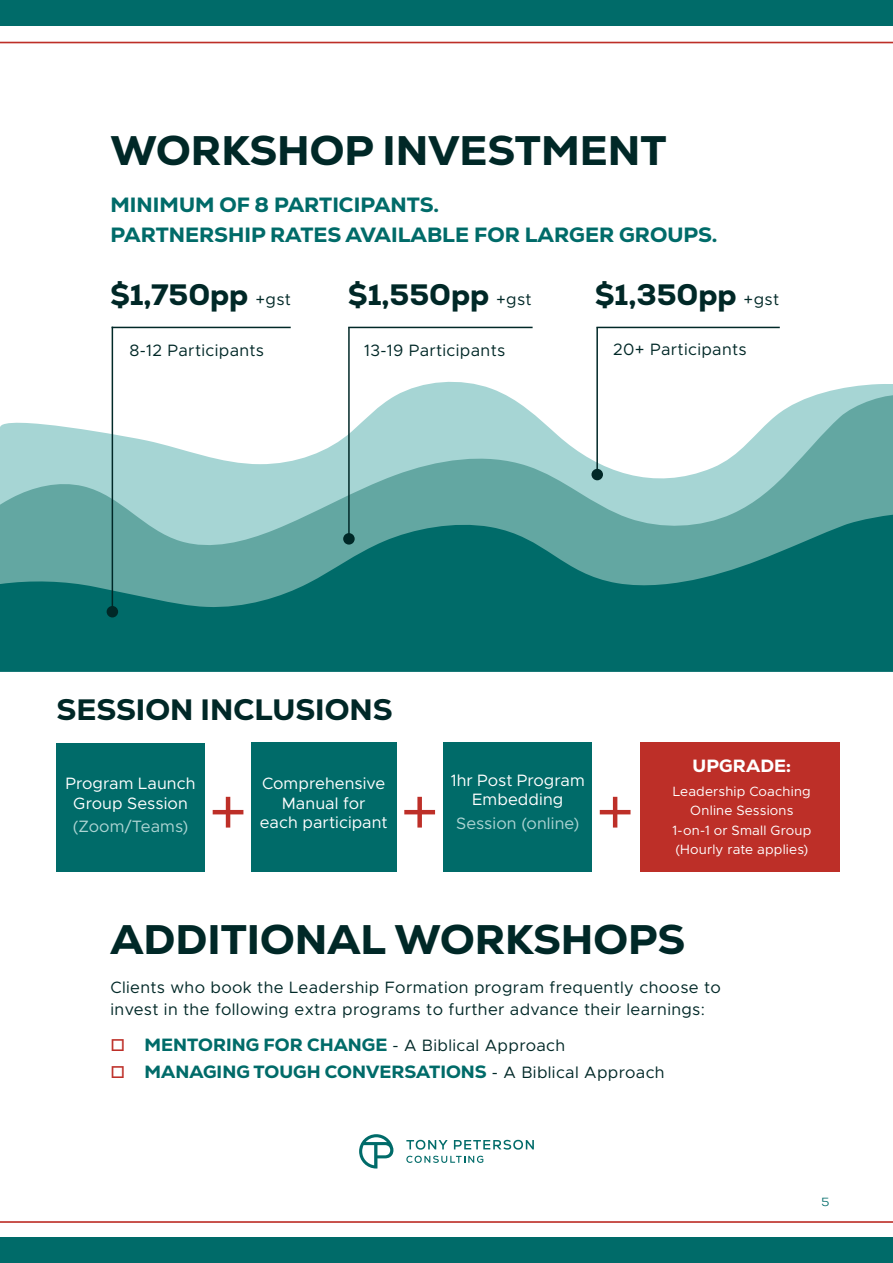
<style>
.page{position:relative;width:893px;height:1263px;background:#fff}
.page>*{position:absolute;margin:0;border:0;box-sizing:border-box;transform-origin:0 0}
.t1{font:800 42px "Nexa";color:#002827}
.t2{font:800 30px "Nexa";color:#002827}
.t3{font:800 21px/30px "Nexa";color:#006b69}
.t4{font:800 18px "Nexa";color:#006b69}
.t5{font:800 18px "Nexa";letter-spacing:.005em;color:#fff}
.t6{font:16.5px/22.5px "Metropolis";letter-spacing:.02em;color:#002827}
.t7{font:16.5px/19.5px "Metropolis";letter-spacing:.005em;color:#fff;text-align:center}
.t8{font:16.5px "Metropolis";letter-spacing:.005em;color:#add4d3}
.t9{font:13.5px/19.5px "Metropolis";letter-spacing:.015em;color:#fff;text-align:center}
.t10{font:12px "Nexa Trial Book";color:#006b69}
.s1{font-family:"Metropolis";font-weight:400;font-size:16.5px}
.s2{color:#bd2f28}
.s3{font-family:"Metropolis";font-weight:400;font-size:16.5px;color:#002827}
</style>
<div class="page">
<svg style="left:0;top:41px;width:893px;height:2px;background:#d47873"></svg>
<hr style="left:0;top:1221px;width:893px;height:2px;background:#c8534e">
<div style="left:0;top:0;width:893px;height:26px;background:#006b69"></div>
<div style="left:0;top:1237px;width:893px;height:26px;background:#006b69"></div>
<svg style="left:111px;top:377px;width:782px;height:15px"></svg>
<svg style="left:0;top:392px;width:893px;height:121px"></svg>
<svg style="left:0;top:513px;width:893px;height:159px;background:#23807d"></svg>
<hr style="left:112px;top:327px;width:179px;height:1px;background:#002827">
<hr style="left:112px;top:327px;width:1px;height:284px;background:#002827">
<div style="left:107px;top:606px;width:11px;height:11px;background:#002827;border-radius:50%"></div>
<hr style="left:348px;top:327px;width:185px;height:1px;background:#002827">
<hr style="left:348px;top:327px;width:2px;height:214px;background:#002827">
<div style="left:343px;top:533px;width:12px;height:12px;background:#002827;border-radius:50%"></div>
<hr style="left:596px;top:327px;width:184px;height:1px;background:#002827">
<hr style="left:596px;top:327px;width:2px;height:144px;background:#002827">
<div style="left:591px;top:469px;width:12px;height:11px;background:#002827;border-radius:50%"></div>
<div style="left:57px;top:743px;width:148px;height:128px;background:#006b69"></div>
<div style="left:251px;top:742px;width:146px;height:130px;background:#006b69"></div>
<div style="left:443px;top:742px;width:148px;height:130px;background:#006b69"></div>
<div style="left:640px;top:742px;width:200px;height:130px;background:#bd2f28"></div>
<svg style="left:213px;top:797px;width:30px;height:30px"></svg>
<svg style="left:404px;top:797px;width:31px;height:30px"></svg>
<svg style="left:600px;top:797px;width:30px;height:30px"></svg>
<svg style="left:406px;top:1140px;width:42px;height:10px"></svg>
<svg style="left:454px;top:1140px;width:80px;height:10px"></svg>
<svg style="left:406px;top:1156px;width:77px;height:7px"></svg>
<svg style="left:359px;top:1134px;width:34px;height:34px"></svg>
<h1 class="t1" style="left:111px;top:124px;width:557px">WORKSHOP INVESTMENT</h1>
<p class="t3" style="left:111px;top:189px;width:608px">MINIMUM OF 8 PARTICIPANTS.<br>PARTNERSHIP RATES AVAILABLE FOR LARGER GROUPS.</p>
<h2 class="t2" style="left:110px;top:275px;width:182px">$1,750pp <span class="s1">+gst</span></h2>
<p class="t6" style="left:129px;top:339px;width:136px">8-12 Participants</p>
<h2 class="t2" style="left:348px;top:275px;width:185px">$1,550pp <span class="s1">+gst</span></h2>
<p class="t6" style="left:364px;top:339px;width:143px">13-19 Participants</p>
<h2 class="t2" style="left:595px;top:275px;width:186px">$1,350pp <span class="s1">+gst</span></h2>
<p class="t6" style="left:613px;top:338px;width:135px">20+ Participants</p>
<h2 class="t2" style="left:57px;top:690px;width:337px">SESSION INCLUSIONS</h2>
<p class="t7" style="left:65px;top:774px;width:132px">Program Launch<br>Group Session</p>
<p class="t8" style="left:73px;top:816px;width:117px">(Zoom/Teams)</p>
<p class="t7" style="left:260px;top:774px;width:129px">Comprehensive<br>Manual for<br>each participant</p>
<p class="t7" style="left:451px;top:770px;width:136px">1hr Post Program<br>Embedding</p>
<p class="t8" style="left:456px;top:813px;width:125px">Session (online)</p>
<p class="t5" style="left:693px;top:754px;width:100px">UPGRADE:</p>
<p class="t9" style="left:672px;top:781px;width:140px">Leadership Coaching<br>Online Sessions<br>1-on-1 or Small Group (Hourly rate applies)</p>
<h1 class="t1" style="left:111px;top:912px;width:576px">ADDITIONAL WORKSHOPS</h1>
<p class="t6" style="left:111px;top:976px;width:612px">Clients who book the Leadership Formation program frequently choose to invest in the following extra programs to further advance their learnings:</p>
<p class="t4" style="left:111px;top:1033px;width:456px"><span class="s2">□</span> MENTORING FOR CHANGE <span class="s3">- A Biblical Approach</span></p>
<p class="t4" style="left:111px;top:1060px;width:556px"><span class="s2">□</span> MANAGING TOUGH CONVERSATIONS <span class="s3">- A Biblical Approach</span></p>
<p class="t10" style="left:821px;top:1195px;width:9px">5</p>
</div>
